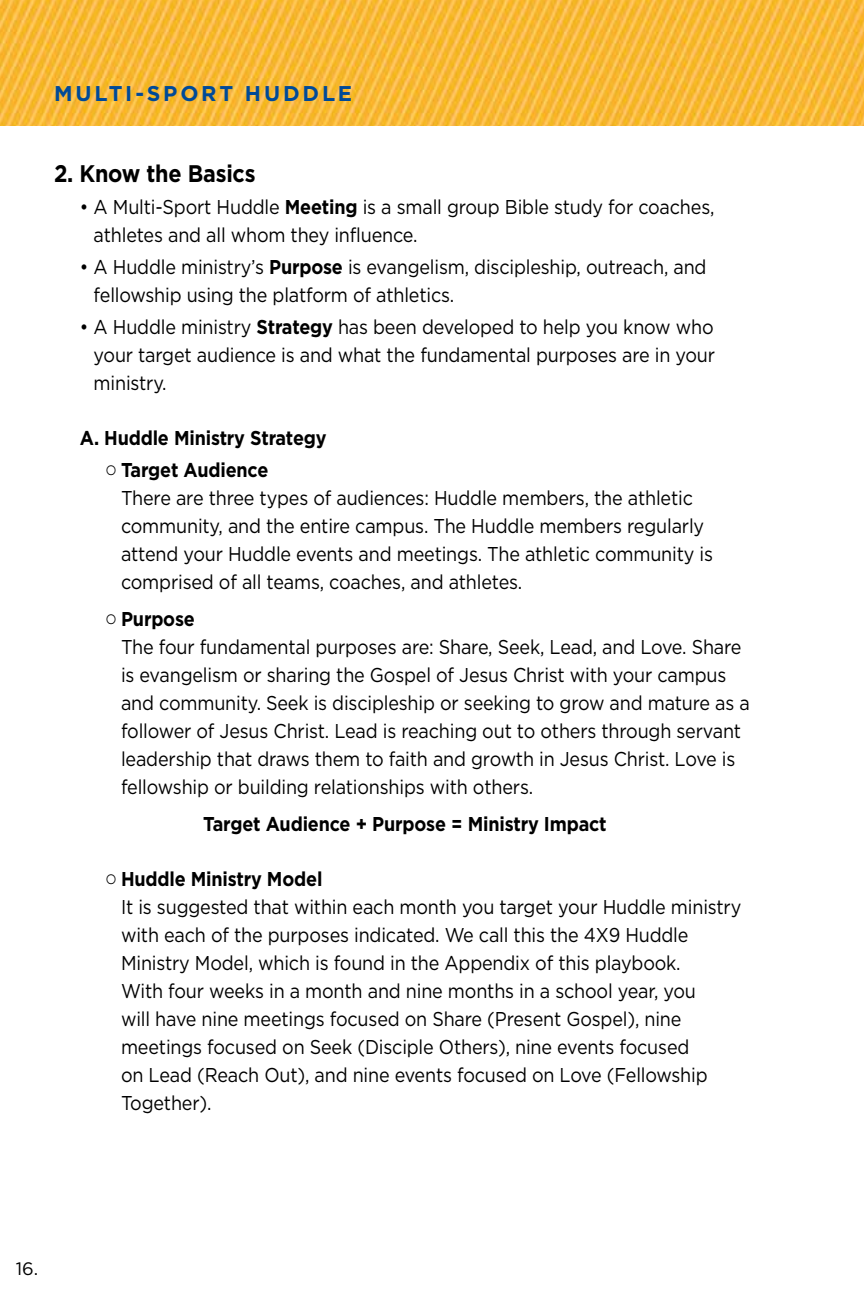
<style>
.page{position:relative;width:864px;height:1296px;background:#fff}
.page>*{position:absolute;margin:0;border:0;box-sizing:border-box;transform-origin:0 0}
.t1{font:700 24px "Gotham HTF";letter-spacing:-.01em;color:#000;scale:.9 1}
.t2{font:700 21.4px "Gotham HTF";letter-spacing:.13em;color:#004a98}
.t3{font:20px/28px "Gotham HTF";letter-spacing:-.01em;color:#000;scale:.9 1}
.t4{font:700 20px/32px "Gotham HTF";letter-spacing:-.01em;color:#000;scale:.9 1}
.t5{font:18px "Gotham HTF";color:#000}
.s1{font-weight:700}
.s2{font-family:"Universal Newswith Comm Pi";font-weight:400}
.s3{font-family:"Universal Newswith Comm Pi"}
</style>
<div class="page">
<img style="left:0;top:0;width:864px;height:126px">
<p class="t2" style="left:54px;top:81px;width:300px">MULTI-SPORT HUDDLE</p>
<p class="t1" style="left:54px;top:160px;width:226px">2. Know the Basics</p>
<p class="t3" style="left:94px;top:193px;width:691px;text-indent:-14px">• A Multi-Sport Huddle <span class="s1">Meeting</span> is a small group Bible study for coaches, athletes and all whom they influence.</p>
<p class="t3" style="left:94px;top:253px;width:683px;text-indent:-14px">• A Huddle ministry’s <span class="s1">Purpose</span> is evangelism, discipleship, outreach, and fellowship using the platform of athletics.</p>
<p class="t3" style="left:94px;top:313px;width:692px;text-align:justify;text-indent:-14px">• A Huddle ministry <span class="s1">Strategy</span> has been developed to help you know who your target audience is and what the fundamental purposes are in your ministry.</p>
<p class="t4" style="left:106px;top:422px;width:247px;text-indent:-26px">A. Huddle Ministry Strategy<br><span class="s2">C</span> Target Audience</p>
<p class="t3" style="left:121px;top:484px;width:659px">There are three types of audiences: Huddle members, the athletic community, and the entire campus. The Huddle members regularly attend your Huddle events and meetings. The athletic community is comprised of all teams, coaches, and athletes.</p>
<p class="t3" style="left:121px;top:605px;width:700px;text-indent:-15px"><span class="s3">C</span> <span class="s1">Purpose<br></span>The four fundamental purposes are: Share, Seek, Lead, and Love. Share is evangelism or sharing the Gospel of Jesus Christ with your campus and community. Seek is discipleship or seeking to grow and mature as a follower of Jesus Christ. Lead is reaching out to others through servant leadership that draws them to faith and growth in Jesus Christ. Love is fellowship or building relationships with others.</p>
<p class="t4" style="left:203px;top:808px;width:450px">Target Audience + Purpose = Ministry Impact</p>
<p class="t3" style="left:121px;top:865px;width:691px;text-indent:-15px"><span class="s3">C</span> <span class="s1">Huddle Ministry Model<br></span>It is suggested that within each month you target your Huddle ministry with each of the purposes indicated. We call this the 4X9 Huddle Ministry Model, which is found in the Appendix of this playbook.<br>With four weeks in a month and nine months in a school year, you<br>will have nine meetings focused on Share (Present Gospel), nine meetings focused on Seek (Disciple Others), nine events focused<br>on Lead (Reach Out), and nine events focused on Love (Fellowship Together).</p>
<p class="t5" style="left:16px;top:1259px;width:24px">16.</p>
</div>
